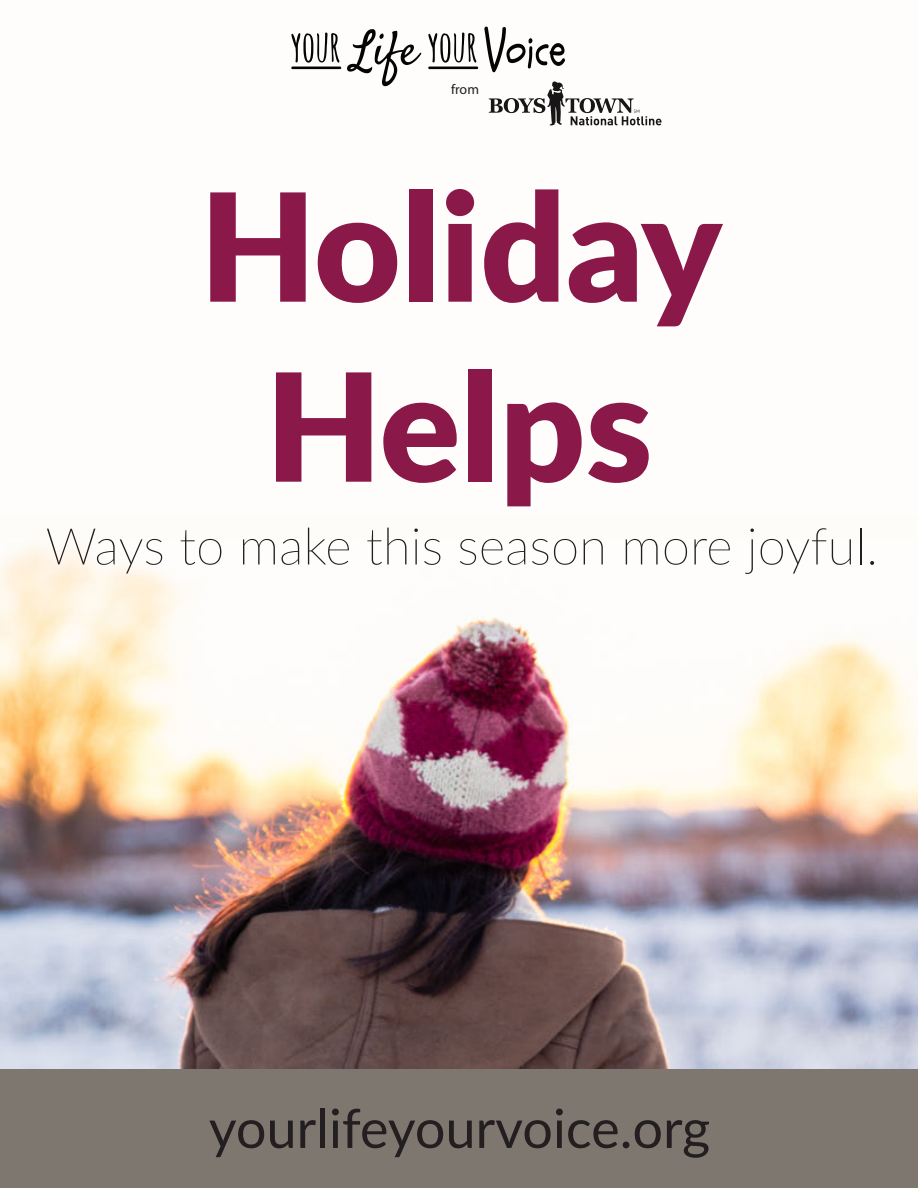
<style>
.page{position:relative;width:918px;height:1188px;background:#fff}
.page>*{position:absolute;margin:0;border:0;box-sizing:border-box;transform-origin:0 0}
.t1{font:900 150px/180px "Lato";color:#8a1848;text-align:center}
.t2{font:54px "Lato";color:#231f20}
.t3{font:100 51px "Lato";color:#231f20}
.t4{font:13.95px "Myriad Pro";color:#231f20}
</style>
<div class="page">
<img style="left:0;top:543px;width:918px;height:527px">
<div style="left:0;top:0;width:918px;height:538px;background:#fefcf7"></div>
<svg style="left:428px;top:27px;width:137px;height:45px"></svg>
<svg style="left:291px;top:29px;width:130px;height:57px"></svg>
<svg style="left:489px;top:82px;width:173px;height:43px"></svg>
<div style="left:0;top:1070px;width:918px;height:118px;background:#7e7770"></div>
<p class="t4" style="left:451px;top:81px;width:29px">from</p>
<h1 class="t1" style="left:200px;top:150px;width:524px">Holiday<br>Helps</h1>
<p class="t3" style="left:45px;top:511px;width:834px">Ways to make this season more joyful.</p>
<p class="t2" style="left:209px;top:1090px;width:503px">yourlifeyourvoice.org</p>
</div>
